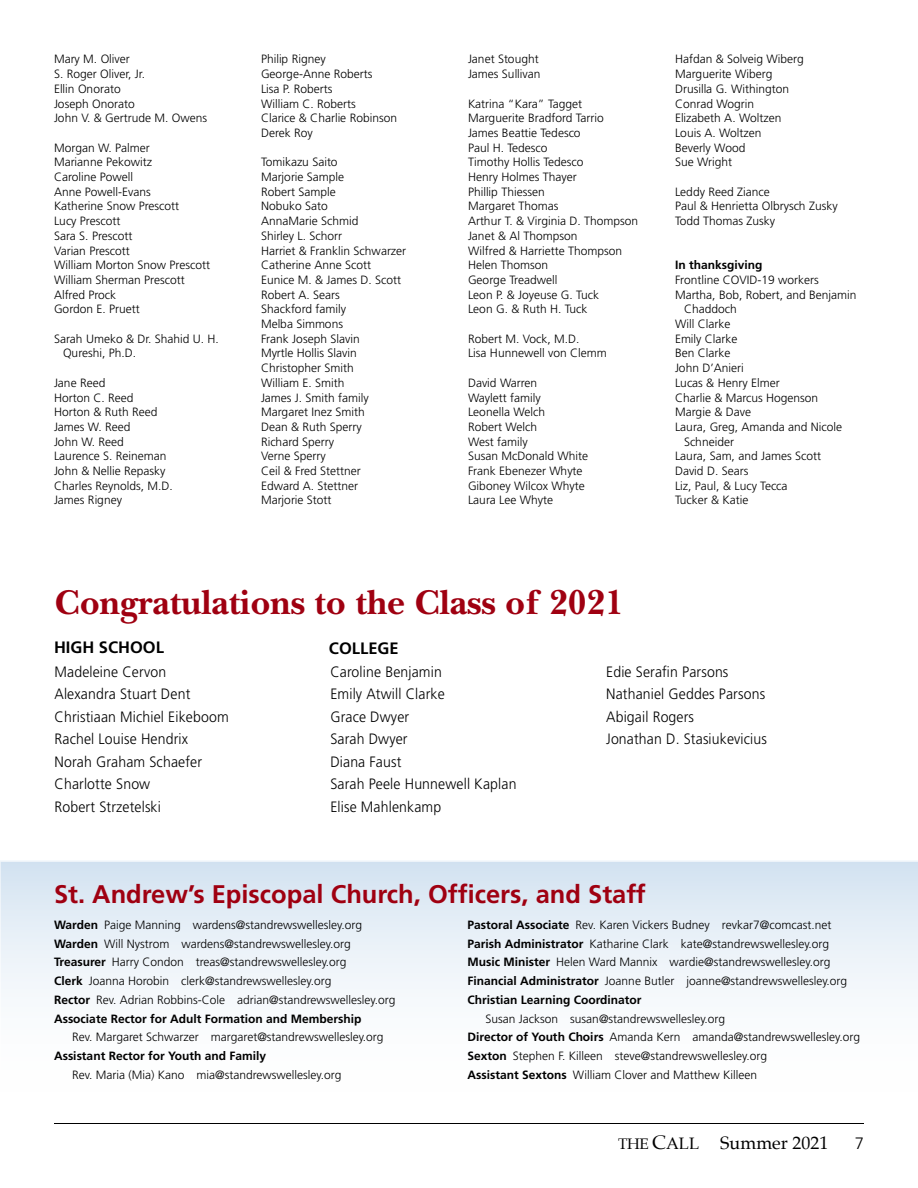
<style>
.page{position:relative;width:918px;height:1188px;background:#fff}
.page>*{position:absolute;margin:0;border:0;box-sizing:border-box;transform-origin:0 0}
.t1{font:700 36px "New Baskerville";color:#9f0011}
.t2{font:700 25.5px "Frutiger";color:#9f0011}
.t3{font:18px "Palatino";color:#000}
.t4{font:700 16.5px "Frutiger";color:#000}
.t5{font:300 16.5px "Frutiger";color:#000}
.t6{font:300 15px/22.5px "Frutiger";letter-spacing:.01em;color:#000;scale:.94 1}
.t7{font:300 12px/14.7px "Frutiger";color:#000}
.t8{font:700 12px "Frutiger";color:#000}
.s1{font-weight:700}
.s2{font-family:"Palatino Roman SC850";font-size:15.3px}
.s3{font-family:"Palatino Roman SC850";font-size:19.5px}
.s4{font-family:"Palatino Roman SC850";font-size:16.65px}
</style>
<div class="page">
<hr style="left:54px;top:1123px;width:810px;height:1px;background:#000">
<svg style="left:0;top:861px;width:918px;height:132px"></svg>
<p class="t7" style="left:54px;top:52px;width:155px">Mary M. Oliver<br>S. Roger Oliver, Jr.<br>Ellin Onorato<br>Joseph Onorato<br>John V. &amp; Gertrude M. Owens</p>
<p class="t7" style="left:54px;top:140px;width:158px">Morgan W. Palmer<br>Marianne Pekowitz<br>Caroline Powell<br>Anne Powell-Evans<br>Katherine Snow Prescott<br>Lucy Prescott<br>Sara S. Prescott<br>Varian Prescott<br>William Morton Snow Prescott<br>William Sherman Prescott<br>Alfred Prock<br>Gordon E. Pruett</p>
<p class="t7" style="left:63px;top:331px;width:157px;text-indent:-9px">Sarah Umeko &amp; Dr. Shahid U. H.<br>Qureshi, Ph.D.</p>
<p class="t7" style="left:54px;top:375px;width:120px">Jane Reed<br>Horton C. Reed<br>Horton &amp; Ruth Reed<br>James W. Reed<br>John W. Reed<br>Laurence S. Reineman<br>John &amp; Nellie Repasky<br>Charles Reynolds, M.D.<br>James Rigney</p>
<p class="t7" style="left:261px;top:52px;width:138px">Philip Rigney<br>George-Anne Roberts<br>Lisa P. Roberts<br>William C. Roberts<br>Clarice &amp; Charlie Robinson<br>Derek Roy</p>
<p class="t7" style="left:261px;top:155px;width:147px">Tomikazu Saito<br>Marjorie Sample<br>Robert Sample<br>Nobuko Sato<br>AnnaMarie Schmid<br>Shirley L. Schorr<br>Harriet &amp; Franklin Schwarzer<br>Catherine Anne Scott<br>Eunice M. &amp; James D. Scott<br>Robert A. Sears<br>Shackford family<br>Melba Simmons<br>Frank Joseph Slavin<br>Myrtle Hollis Slavin<br>Christopher Smith<br>William E. Smith<br>James J. Smith family<br>Margaret Inez Smith<br>Dean &amp; Ruth Sperry<br>Richard Sperry<br>Verne Sperry<br>Ceil &amp; Fred Stettner<br>Edward A. Stettner<br>Marjorie Stott</p>
<p class="t7" style="left:468px;top:52px;width:74px">Janet Stought<br>James Sullivan</p>
<p class="t7" style="left:468px;top:96px;width:172px">Katrina “Kara” Tagget<br>Marguerite Bradford Tarrio<br>James Beattie Tedesco<br>Paul H. Tedesco<br>Timothy Hollis Tedesco<br>Henry Holmes Thayer<br>Phillip Thiessen<br>Margaret Thomas<br>Arthur T. &amp; Virginia D. Thompson<br>Janet &amp; Al Thompson<br>Wilfred &amp; Harriette Thompson<br>Helen Thomson<br>George Treadwell<br>Leon P. &amp; Joyeuse G. Tuck<br>Leon G. &amp; Ruth H. Tuck</p>
<p class="t7" style="left:468px;top:331px;width:140px">Robert M. Vock, M.D.<br>Lisa Hunnewell von Clemm</p>
<p class="t7" style="left:468px;top:375px;width:122px">David Warren<br>Waylett family<br>Leonella Welch<br>Robert Welch<br>West family<br>Susan McDonald White<br>Frank Ebenezer Whyte<br>Giboney Wilcox Whyte<br>Laura Lee Whyte</p>
<h1 class="t1" style="left:55px;top:582px;width:571px">Congratulations to the Class of 2021</h1>
<h3 class="t4" style="left:54px;top:638px;width:112px">HIGH SCHOOL</h3>
<h3 class="t4" style="left:329px;top:638px;width:71px">COLLEGE</h3>
<p class="t7" style="left:675px;top:52px;width:130px">Hafdan &amp; Solveig Wiberg<br>Marguerite Wiberg<br>Drusilla G. Withington<br>Conrad Wogrin<br>Elizabeth A. Woltzen<br>Louis A. Woltzen<br>Beverly Wood<br>Sue Wright</p>
<p class="t7" style="left:675px;top:184px;width:164px">Leddy Reed Ziance<br>Paul &amp; Henrietta Olbrysch Zusky<br>Todd Thomas Zusky</p>
<p class="t8" style="left:675px;top:258px;width:89px">In thanksgiving</p>
<p class="t7" style="left:675px;top:272px;width:145px">Frontline COVID-19 workers</p>
<p class="t7" style="left:675px;top:287px;width:183px">Martha, Bob, Robert, and Benjamin</p>
<p class="t7" style="left:684px;top:302px;width:54px">Chaddoch</p>
<p class="t7" style="left:675px;top:316px;width:57px">Will Clarke</p>
<p class="t7" style="left:675px;top:331px;width:64px">Emily Clarke</p>
<p class="t7" style="left:675px;top:346px;width:57px">Ben Clarke</p>
<p class="t7" style="left:675px;top:361px;width:70px">John D’Anieri</p>
<p class="t7" style="left:675px;top:375px;width:106px">Lucas &amp; Henry Elmer</p>
<p class="t7" style="left:675px;top:390px;width:145px">Charlie &amp; Marcus Hogenson</p>
<p class="t7" style="left:675px;top:405px;width:78px">Margie &amp; Dave</p>
<p class="t7" style="left:675px;top:419px;width:169px">Laura, Greg, Amanda and Nicole</p>
<p class="t7" style="left:684px;top:434px;width:52px">Schneider</p>
<p class="t7" style="left:675px;top:449px;width:148px">Laura, Sam, and James Scott</p>
<p class="t7" style="left:675px;top:463px;width:75px">David D. Sears</p>
<p class="t7" style="left:675px;top:478px;width:114px">Liz, Paul, &amp; Lucy Tecca</p>
<p class="t7" style="left:675px;top:493px;width:75px">Tucker &amp; Katie</p>
<p class="t6" style="left:55px;top:660px;width:187px">Madeleine Cervon<br>Alexandra Stuart Dent<br>Christiaan Michiel Eikeboom<br>Rachel Louise Hendrix<br>Norah Graham Schaefer<br>Charlotte Snow<br>Robert Strzetelski</p>
<p class="t6" style="left:330px;top:660px;width:200px">Caroline Benjamin<br>Emily Atwill Clarke<br>Grace Dwyer<br>Sarah Dwyer<br>Diana Faust<br>Sarah Peele Hunnewell Kaplan<br>Elise Mahlenkamp</p>
<p class="t6" style="left:606px;top:660px;width:173px">Edie Serafin Parsons<br>Nathaniel Geddes Parsons<br>Abigail Rogers<br>Jonathan D. Stasiukevicius</p>
<h2 class="t2" style="left:54px;top:879px;width:593px">St. Andrew’s Episcopal Church, Officers, and Staff</h2>
<p class="t7" style="left:54px;top:915px;width:343px;line-height:18.8px"><span class="s1">Warden</span> Paige Manning wardens@standrewswellesley.org <span class="s1">Warden</span> Will Nystrom wardens@standrewswellesley.org <span class="s1">Treasurer</span> Harry Condon treas@standrewswellesley.org<br><span class="s1">Clerk</span> Joanna Horobin clerk@standrewswellesley.org<br><span class="s1">Rector</span> Rev. Adrian Robbins-Cole adrian@standrewswellesley.org <span class="s1">Associate Rector for Adult Formation and Membership</span></p>
<p class="t7" style="left:72px;top:1030px;width:313px">Rev. Margaret Schwarzer margaret@standrewswellesley.org</p>
<p class="t8" style="left:54px;top:1049px;width:214px">Assistant Rector for Youth and Family</p>
<p class="t7" style="left:72px;top:1067px;width:271px">Rev. Maria (Mia) Kano mia@standrewswellesley.org</p>
<p class="t7" style="left:468px;top:915px;width:381px;line-height:18.8px"><span class="s1">Pastoral Associate</span> Rev. Karen Vickers Budney revkar7@comcast.net <span class="s1">Parish Administrator</span> Katharine Clark kate@standrewswellesley.org <span class="s1">Music Minister</span> Helen Ward Mannix wardie@standrewswellesley.org <span class="s1">Financial Administrator</span> Joanne Butler joanne@standrewswellesley.org <span class="s1">Christian Learning Coordinator</span></p>
<p class="t7" style="left:468px;top:1009px;width:394px;line-height:18.8px;text-indent:18px">Susan Jackson susan@standrewswellesley.org<br><span class="s1">Director of Youth Choirs</span> Amanda Kern amanda@standrewswellesley.org <span class="s1">Sexton</span> Stephen F. Killeen steve@standrewswellesley.org<br><span class="s1">Assistant Sextons</span> William Clover and Matthew Killeen</p>
<h3 class="t3" style="left:618px;top:1128px;width:212px"><span class="s2">the</span> <span class="s3">C</span><span class="s4">all</span> Summer 2021</h3>
<h3 class="t5" style="left:855px;top:1134px;width:11px">7</h3>
</div>
